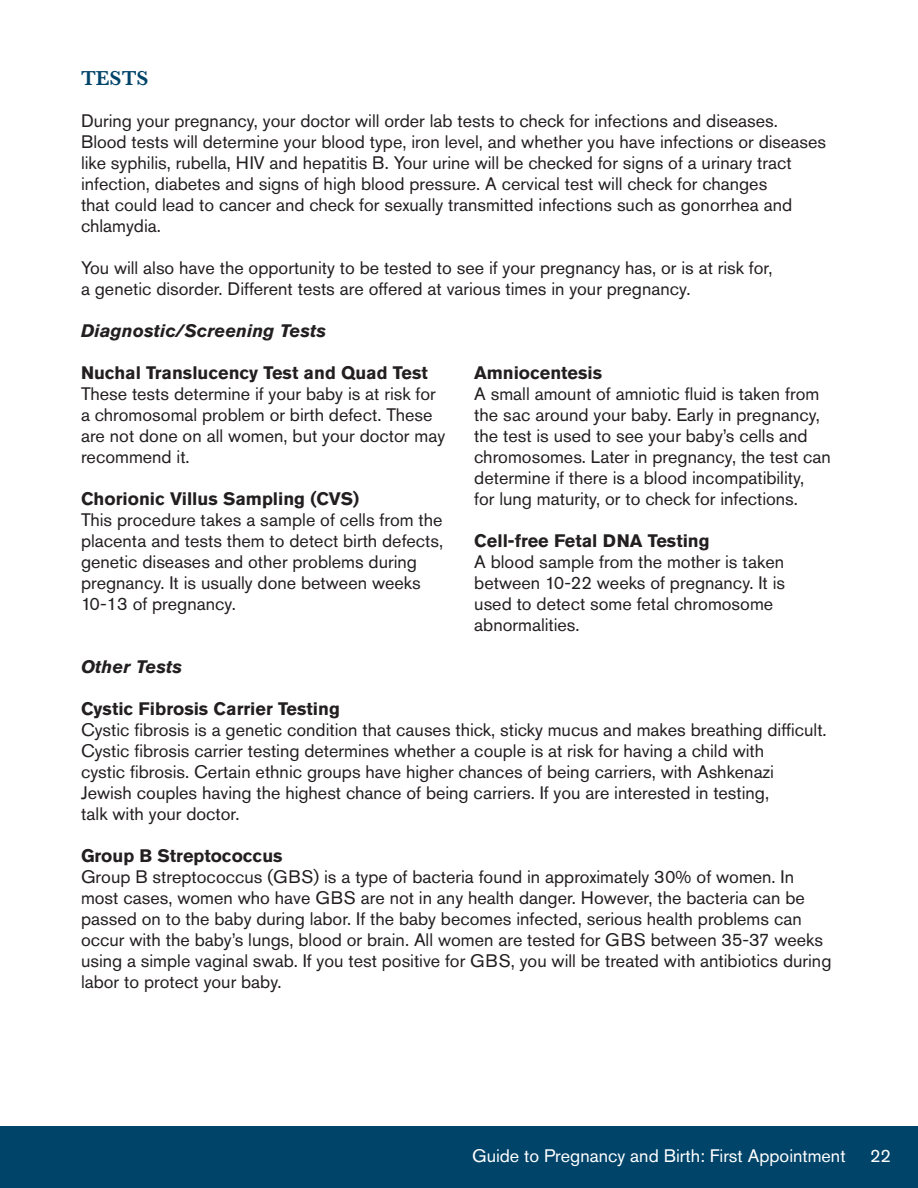
<style>
.page{position:relative;width:918px;height:1188px;background:#fff}
.page>*{position:absolute;margin:0;border:0;box-sizing:border-box;transform-origin:0 0}
.t1{font:600 21px "Baskerville";color:#00446a}
.t2{font:18px/21px "Akzidenz Grotesk Std";color:#231f20}
.t3{font:700 18px "Akzidenz Grotesk Std";color:#231f20}
.t4{font:18px "Akzidenz Grotesk Std";color:#fff}
.t5{font:italic 700 18px "Akzidenz Grotesk Std";color:#231f20}
</style>
<div class="page">
<div style="left:0;top:1126px;width:918px;height:62px;background:#00446a"></div>
<p class="t1" style="left:81px;top:63px;width:69px">TESTS</p>
<p class="t2" style="left:81px;top:110px;width:747px">During your pregnancy, your doctor will order lab tests to check for infections and diseases.<br>Blood tests will determine your blood type, iron level, and whether you have infections or diseases like syphilis, rubella, HIV and hepatitis B. Your urine will be checked for signs of a urinary tract infection, diabetes and signs of high blood pressure. A cervical test will check for changes<br>that could lead to cancer and check for sexually transmitted infections such as gonorrhea and chlamydia.</p>
<p class="t2" style="left:81px;top:257px;width:693px">You will also have the opportunity to be tested to see if your pregnancy has, or is at risk for, a genetic disorder. Different tests are offered at various times in your pregnancy.</p>
<p class="t5" style="left:81px;top:320px;width:247px">Diagnostic/Screening Tests</p>
<p class="t3" style="left:81px;top:362px;width:348px">Nuchal Translucency Test and Quad Test</p>
<p class="t2" style="left:81px;top:383px;width:366px">These tests determine if your baby is at risk for a chromosomal problem or birth defect. These are not done on all women, but your doctor may recommend it.</p>
<p class="t3" style="left:81px;top:488px;width:280px">Chorionic Villus Sampling (CVS)</p>
<p class="t2" style="left:81px;top:509px;width:364px">This procedure takes a sample of cells from the placenta and tests them to detect birth defects, genetic diseases and other problems during pregnancy. It is usually done between weeks 10-13 of pregnancy.</p>
<p class="t3" style="left:474px;top:362px;width:129px">Amniocentesis</p>
<p class="t2" style="left:474px;top:383px;width:358px">A small amount of amniotic fluid is taken from the sac around your baby. Early in pregnancy, the test is used to see your baby’s cells and chromosomes. Later in pregnancy, the test can determine if there is a blood incompatibility,<br>for lung maturity, or to check for infections.</p>
<p class="t3" style="left:474px;top:530px;width:237px">Cell-free Fetal DNA Testing</p>
<p class="t2" style="left:474px;top:551px;width:312px">A blood sample from the mother is taken between 10-22 weeks of pregnancy. It is used to detect some fetal chromosome abnormalities.</p>
<p class="t5" style="left:81px;top:656px;width:103px">Other Tests</p>
<p class="t3" style="left:81px;top:698px;width:260px">Cystic Fibrosis Carrier Testing</p>
<p class="t2" style="left:81px;top:719px;width:747px">Cystic fibrosis is a genetic condition that causes thick, sticky mucus and makes breathing difficult.<br>Cystic fibrosis carrier testing determines whether a couple is at risk for having a child with<br>cystic fibrosis. Certain ethnic groups have higher chances of being carriers, with Ashkenazi Jewish couples having the highest chance of being carriers. If you are interested in testing,<br>talk with your doctor.</p>
<p class="t3" style="left:81px;top:845px;width:203px">Group B Streptococcus</p>
<p class="t2" style="left:81px;top:866px;width:752px">Group B streptococcus (GBS) is a type of bacteria found in approximately 30% of women. In most cases, women who have GBS are not in any health danger. However, the bacteria can be passed on to the baby during labor. If the baby becomes infected, serious health problems can occur with the baby’s lungs, blood or brain. All women are tested for GBS between 35-37 weeks using a simple vaginal swab. If you test positive for GBS, you will be treated with antibiotics during labor to protect your baby.</p>
<p class="t4" style="left:472px;top:1145px;width:375px">Guide to Pregnancy and Birth: First Appointment</p>
<p class="t4" style="left:870px;top:1145px;width:22px">22</p>
</div>
